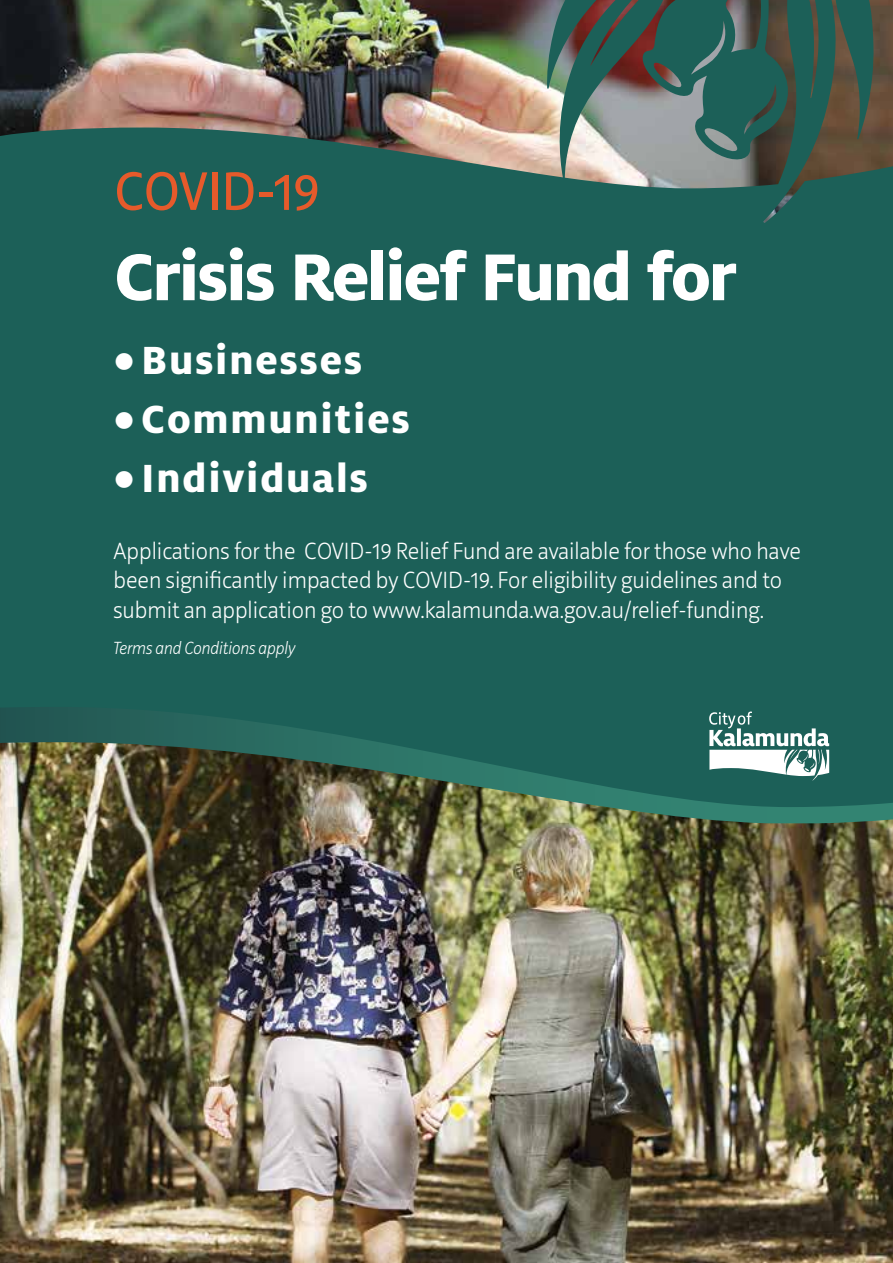
<style>
.page{position:relative;width:893px;height:1263px;background:#fff}
.page>*{position:absolute;margin:0;border:0;box-sizing:border-box;transform-origin:0 0}
.t1{font:800 73.2px "Milo OT";letter-spacing:-.03em;color:#fff}
.t2{font:55.5px "Riga";color:#e65a2b}
.t3{font:800 43.5px "Milo OT";letter-spacing:.04em;color:#fff}
.t4{font:200 24px/29.7px "Riga";color:#fff}
.t5{font:italic 200 18px "Riga";color:#fff}
</style>
<div class="page">
<div style="left:0;top:0;width:893px;height:1138px;background:#1c6058"></div>
<img style="left:0;top:823px;width:893px;height:440px">
<img style="left:0;top:708px;width:893px;height:115px">
<svg style="left:709px;top:711px;width:120px;height:69px"></svg>
<img style="left:0;top:0;width:893px;height:223px">
<h2 class="t2" style="left:114px;top:162px;width:207px">COVID-19</h2>
<h1 class="t1" style="left:114px;top:235px;width:624px">Crisis Relief Fund for</h1>
<h3 class="t3" style="left:114px;top:336px;width:250px">• Businesses</h3>
<h3 class="t3" style="left:114px;top:395px;width:297px">• Communities</h3>
<h3 class="t3" style="left:114px;top:454px;width:255px">• Individuals</h3>
<p class="t4" style="left:114px;top:537px;width:689px">Applications for the COVID-19 Relief Fund are available for those who have been significantly impacted by COVID-19. For eligibility guidelines and to submit an application go to www.kalamunda.wa.gov.au/relief-funding.</p>
<p class="t5" style="left:114px;top:638px;width:183px">Terms and Conditions apply</p>
</div>
